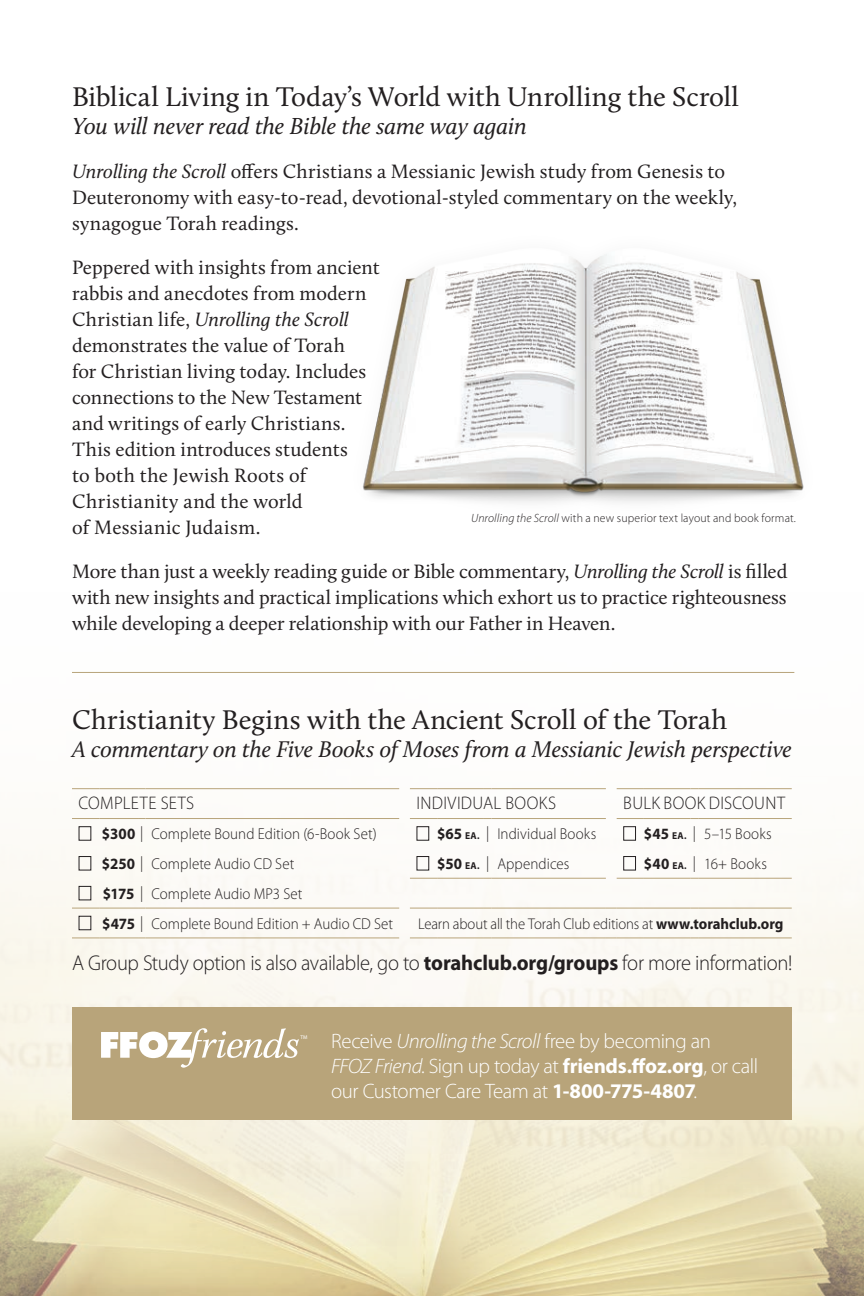
<style>
.page{position:relative;width:864px;height:1296px;background:#fff}
.page>*{position:absolute;margin:0;border:0;box-sizing:border-box;transform-origin:0 0}
.t1{font:28px "Calluna";letter-spacing:.005em;color:#231f20}
.t2{font:italic 24px "Calluna";letter-spacing:-.005em;color:#231f20}
.t3{font:italic 23.6px "Calluna";letter-spacing:-.005em;color:#231f20}
.t4{font:300 21.6px "Myriad Pro";letter-spacing:-.015em;color:#231f20;scale:.96 1}
.t5{font:300 20.8px/25px "Myriad Pro";letter-spacing:-.025em;color:#fff}
.t6{font:20px/26px "Calluna";letter-spacing:.015em;color:#231f20}
.t7{font:300 18.2px "Myriad Pro";letter-spacing:.02em;color:#231f20;scale:.95 1}
.t8{font:300 15.8px/29.8px "Myriad Pro";letter-spacing:.005em;color:#231f20;scale:.95 1}
.t9{font:300 15.6px "Myriad Pro";letter-spacing:-.01em;color:#231f20;scale:.95 1}
.t10{font:300 12px "Myriad Pro";letter-spacing:.015em;color:#231f20}
.t11{font:5.4px "Myriad Pro";color:#fff}
.s1{font-style:italic}
.s2{font-weight:700}
.s3{font-weight:700;font-size:10px}
</style>
<div class="page">
<svg style="left:0;top:672px;width:864px;height:624px;fill:#fbf9f4"></svg>
<svg style="left:0;top:696px;width:4px;height:436px"></svg>
<div style="left:72px;top:1008px;width:720px;height:112px;background:#b8a47a"></div>
<img style="left:363px;top:254px;width:441px;height:249px">
<hr style="left:72px;top:672px;width:722px;height:1px;background:#b8a47a">
<svg style="left:72px;top:788px;width:27px;height:1px"></svg>
<hr style="left:99px;top:788px;width:39px;height:1px;background:#b8a47a">
<hr style="left:145px;top:788px;width:254px;height:1px;background:#b8a47a">
<svg style="left:72px;top:818px;width:27px;height:1px"></svg>
<hr style="left:99px;top:818px;width:39px;height:1px;background:#b8a47a">
<hr style="left:145px;top:818px;width:254px;height:1px;background:#b8a47a">
<svg style="left:72px;top:908px;width:27px;height:1px"></svg>
<hr style="left:99px;top:908px;width:39px;height:1px;background:#b8a47a">
<hr style="left:145px;top:908px;width:254px;height:1px;background:#b8a47a">
<svg style="left:72px;top:937px;width:27px;height:1px"></svg>
<hr style="left:99px;top:937px;width:39px;height:1px;background:#b8a47a">
<hr style="left:145px;top:937px;width:254px;height:1px;background:#b8a47a">
<div style="left:79px;top:826px;width:12px;height:15px;border:1px solid #231f20"></div>
<div style="left:79px;top:856px;width:12px;height:14px;border:1px solid #231f20"></div>
<div style="left:79px;top:886px;width:12px;height:14px;border:1px solid #231f20"></div>
<div style="left:79px;top:916px;width:12px;height:14px;border:1px solid #231f20"></div>
<svg style="left:410px;top:908px;width:27px;height:1px"></svg>
<hr style="left:437px;top:908px;width:47px;height:1px;background:#b8a47a">
<hr style="left:491px;top:908px;width:115px;height:1px;background:#b8a47a">
<svg style="left:606px;top:908px;width:38px;height:1px"></svg>
<hr style="left:644px;top:908px;width:47px;height:1px;background:#b8a47a">
<hr style="left:698px;top:908px;width:94px;height:1px;background:#b8a47a">
<svg style="left:410px;top:937px;width:27px;height:1px"></svg>
<hr style="left:437px;top:937px;width:47px;height:1px;background:#b8a47a">
<hr style="left:491px;top:937px;width:115px;height:1px;background:#b8a47a">
<svg style="left:606px;top:937px;width:38px;height:1px"></svg>
<hr style="left:644px;top:937px;width:47px;height:1px;background:#b8a47a">
<hr style="left:698px;top:937px;width:94px;height:1px;background:#b8a47a">
<svg style="left:410px;top:788px;width:27px;height:1px"></svg>
<hr style="left:437px;top:788px;width:47px;height:1px;background:#b8a47a">
<hr style="left:491px;top:788px;width:115px;height:1px;background:#b8a47a">
<svg style="left:410px;top:818px;width:27px;height:1px"></svg>
<hr style="left:437px;top:818px;width:47px;height:1px;background:#b8a47a">
<hr style="left:491px;top:818px;width:115px;height:1px;background:#b8a47a">
<svg style="left:617px;top:788px;width:27px;height:1px"></svg>
<hr style="left:644px;top:788px;width:47px;height:1px;background:#b8a47a">
<hr style="left:698px;top:788px;width:94px;height:1px;background:#b8a47a">
<svg style="left:617px;top:818px;width:27px;height:1px"></svg>
<hr style="left:644px;top:818px;width:47px;height:1px;background:#b8a47a">
<hr style="left:698px;top:818px;width:94px;height:1px;background:#b8a47a">
<svg style="left:410px;top:878px;width:27px;height:1px"></svg>
<hr style="left:437px;top:878px;width:47px;height:1px;background:#b8a47a">
<hr style="left:491px;top:878px;width:115px;height:1px;background:#b8a47a">
<svg style="left:617px;top:878px;width:27px;height:1px"></svg>
<hr style="left:644px;top:878px;width:47px;height:1px;background:#b8a47a">
<hr style="left:698px;top:878px;width:94px;height:1px;background:#b8a47a">
<div style="left:417px;top:826px;width:12px;height:15px;border:1px solid #231f20"></div>
<div style="left:623px;top:826px;width:13px;height:15px;border:1px solid #231f20"></div>
<div style="left:417px;top:856px;width:12px;height:14px;border:1px solid #231f20"></div>
<div style="left:623px;top:856px;width:13px;height:14px;border:1px solid #231f20"></div>
<svg style="left:101px;top:1028px;width:198px;height:40px"></svg>
<h1 class="t1" style="left:72px;top:80px;width:669px">Biblical Living in Today’s World with Unrolling the Scroll</h1>
<p class="t2" style="left:72px;top:111px;width:456px">You will never read the Bible the same way again</p>
<p class="t6" style="left:72px;top:158px;width:667px"><span class="s1">Unrolling the Scroll</span> offers Christians a Messianic Jewish study from Genesis to<br>Deuteronomy with easy-to-read, devotional-styled commentary on the weekly, synagogue Torah readings.</p>
<p class="t6" style="left:72px;top:254px;width:309px">Peppered with insights from ancient rabbis and anecdotes from modern<br>Christian life, <span class="s1">Unrolling the Scroll </span>demonstrates the value of Torah<br>for Christian living today. Includes connections to the New Testament and writings of early Christians.<br>This edition introduces students<br>to both the Jewish Roots of<br>Christianity and the world<br>of Messianic Judaism.</p>
<p class="t6" style="left:72px;top:558px;width:717px;text-align:justify">More than just a weekly reading guide or Bible commentary, <span class="s1">Unrolling the Scroll</span> is filled with new insights and practical implications which exhort us to practice righteousness while developing a deeper relationship with our Father in Heaven.</p>
<p class="t10" style="left:471px;top:510px;width:326px"><span class="s1">Unrolling the Scroll</span> with a new superior text layout and book format.</p>
<h1 class="t1" style="left:72px;top:703px;width:657px">Christianity Begins with the Ancient Scroll of the Torah</h1>
<p class="t3" style="left:72px;top:735px;width:721px">A commentary on the Five Books of Moses from a Messianic Jewish perspective</p>
<p class="t7" style="left:79px;top:792px;width:123px">COMPLETE SETS</p>
<p class="t8" style="left:102px;top:819px;width:308px"><span class="s2">$300</span> | Complete Bound Edition (6-Book Set) <span class="s2">$250</span> | Complete Audio CD Set<br><span class="s2">$175</span> | Complete Audio MP3 Set<br><span class="s2">$475</span> | Complete Bound Edition + Audio CD Set</p>
<p class="t7" style="left:417px;top:792px;width:149px">INDIVIDUAL BOOKS</p>
<p class="t7" style="left:623px;top:792px;width:172px">BULK BOOK DISCOUNT</p>
<p class="t8" style="left:437px;top:819px;width:169px"><span class="s2">$65</span> <span class="s3">EA.</span> | Individual Books</p>
<p class="t8" style="left:644px;top:819px;width:136px"><span class="s2">$45</span> <span class="s3">EA.</span> | 5–15 Books</p>
<p class="t8" style="left:437px;top:849px;width:141px"><span class="s2">$50</span> <span class="s3">EA.</span> | Appendices</p>
<p class="t8" style="left:644px;top:849px;width:131px"><span class="s2">$40</span> <span class="s3">EA.</span> | 16+ Books</p>
<p class="t9" style="left:418px;top:914px;width:386px">Learn about all the Torah Club editions at <span class="s2">www.torahclub.org</span></p>
<p class="t4" style="left:72px;top:950px;width:752px">A Group Study option is also available, go to <span class="s2">torahclub.org/groups</span> for more information!</p>
<p class="t11" style="left:300px;top:1034px;width:9px">TM</p>
<p class="t5" style="left:331px;top:1028px;width:429px">Receive <span class="s1">Unrolling the Scroll</span> free by becoming an<br><span class="s1">FFOZ Friend</span>. Sign up today at <span class="s2">friends.ffoz.org</span>, or call our Customer Care Team at <span class="s2">1-800-775-4807</span>.</p>
</div>
